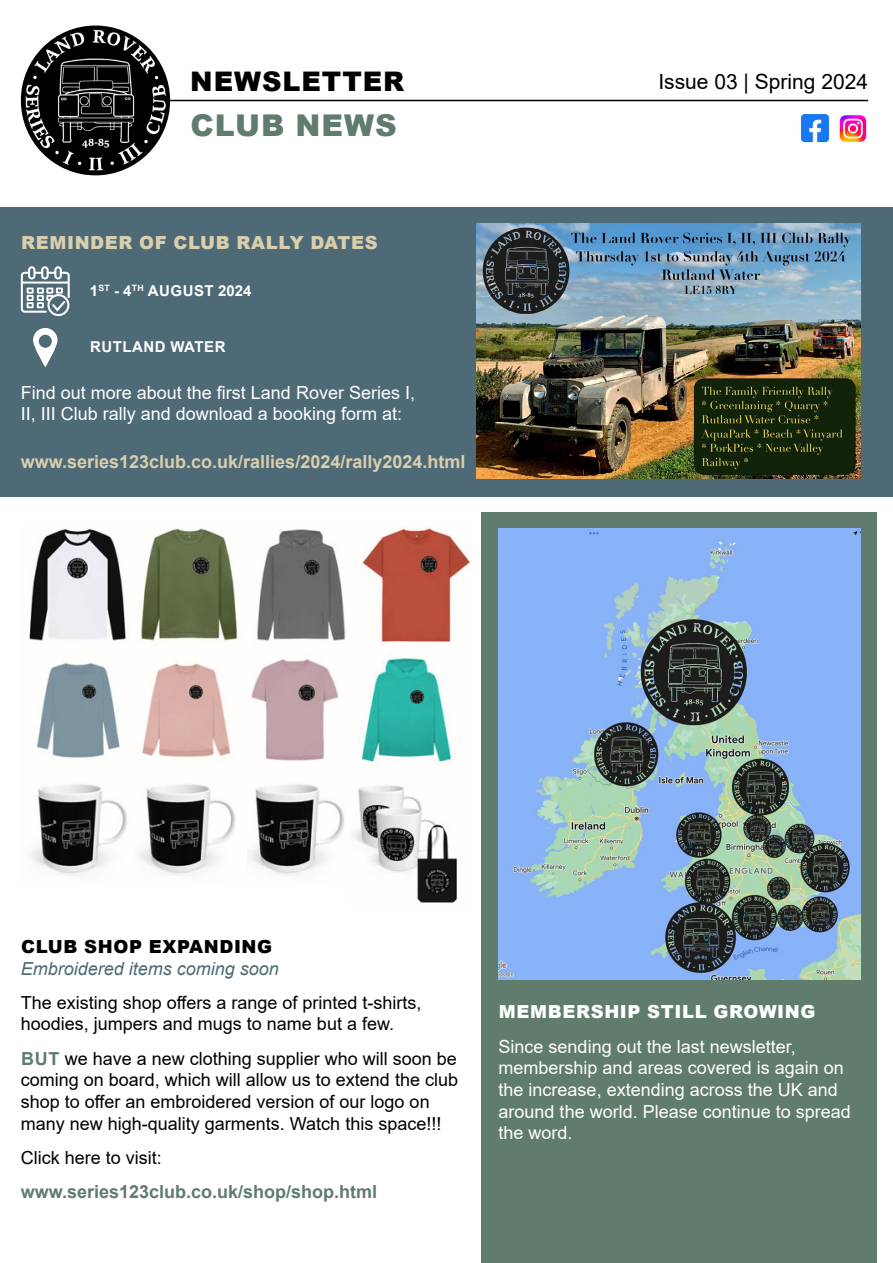
<style>
.page{position:relative;width:893px;height:1263px;background:#fff}
.page>*{position:absolute;margin:0;border:0;box-sizing:border-box;transform-origin:0 0}
.t1{font:900 30px "Arial";letter-spacing:.035em;color:#607c6d}
.t2{font:900 27px "Arial";letter-spacing:.035em;color:#000}
.t3{font:21px "Arial";color:#000}
.t4{font:18px/21.6px "Arial";color:#000}
.t5{font:18px/21.6px "Arial";color:#fff}
.t6{font:700 18px "Arial";color:#d9cfac}
.t7{font:700 18px "Arial";color:#607c6d}
.t8{font:italic 18px "Arial";color:#4e6a76}
.t9{font:900 18px "Arial";letter-spacing:.035em;color:#d9cfac}
.t10{font:900 18px "Arial";letter-spacing:.035em;color:#fff}
.t11{font:900 18px "Arial";letter-spacing:.035em;color:#000}
.t12{font:700 15px "Arial";letter-spacing:.035em;color:#fff}
.s1{font-weight:700;color:#607c6d}
</style>
<div class="page">
<div style="left:0;top:207px;width:893px;height:289px;background:#4e6a76"></div>
<hr style="left:170px;top:100px;width:698px;height:1px;background:#000">
<img style="left:801px;top:114px;width:28px;height:29px">
<img style="left:839px;top:114px;width:28px;height:28px">
<img style="left:21px;top:26px;width:149px;height:149px;border-radius:75px">
<img style="left:29px;top:528px;width:97px;height:230px">
<img style="left:140px;top:527px;width:98px;height:231px">
<img style="left:251px;top:529px;width:95px;height:232px">
<img style="left:29px;top:784px;width:98px;height:92px">
<img style="left:138px;top:784px;width:110px;height:92px">
<img style="left:248px;top:784px;width:97px;height:92px">
<img style="left:352px;top:527px;width:119px;height:376px">
<img style="left:477px;top:224px;width:383px;height:255px">
<svg style="left:33px;top:328px;width:25px;height:39px"></svg>
<div style="left:39px;top:335px;width:13px;height:13px;background:#4e6a76;border-radius:50%"></div>
<div style="left:47px;top:294px;width:22px;height:22px;border:2px solid #fff;border-radius:50%"></div>
<svg style="left:20px;top:271px;width:50px;height:43px"></svg>
<div style="left:37px;top:288px;width:7px;height:6px;border:2px solid #fff"></div>
<div style="left:37px;top:295px;width:7px;height:6px;border:2px solid #fff"></div>
<div style="left:27px;top:288px;width:7px;height:6px;border:2px solid #fff"></div>
<div style="left:27px;top:295px;width:7px;height:6px;border:2px solid #fff"></div>
<div style="left:37px;top:302px;width:7px;height:6px;border:2px solid #fff"></div>
<div style="left:27px;top:302px;width:7px;height:6px;border:2px solid #fff"></div>
<div style="left:29px;top:267px;width:5px;height:11px;background:#4e6a76;border-radius:3px"></div>
<div style="left:28px;top:266px;width:7px;height:13px;border:2px solid #fff;border-radius:3px"></div>
<div style="left:42px;top:267px;width:6px;height:11px;background:#4e6a76;border-radius:3px"></div>
<div style="left:41px;top:266px;width:8px;height:13px;border:2px solid #fff;border-radius:3px"></div>
<div style="left:55px;top:267px;width:6px;height:11px;background:#4e6a76;border-radius:3px"></div>
<div style="left:54px;top:266px;width:8px;height:13px;border:2px solid #fff;border-radius:3px"></div>
<hr style="left:22px;top:282px;width:47px;height:2px;background:#fff">
<div style="left:481px;top:512px;width:396px;height:751px;background:#607c6d"></div>
<img style="left:499px;top:528px;width:361px;height:451px">
<h2 class="t2" style="left:190px;top:62px;width:215px">NEWSLETTER</h2>
<p class="t3" style="left:658px;top:67px;width:211px">Issue 03 | Spring 2024</p>
<h1 class="t1" style="left:190px;top:103px;width:208px">CLUB NEWS</h1>
<p class="t9" style="left:21px;top:229px;width:358px">REMINDER OF CLUB RALLY DATES</p>
<p class="t12" style="left:90px;top:280px;width:163px">1<sup>ST</sup> - 4<sup>TH</sup> AUGUST 2024</p>
<p class="t12" style="left:90px;top:336px;width:137px">RUTLAND WATER</p>
<p class="t5" style="left:21px;top:381px;width:396px">Find out more about the first Land Rover Series I,<br>II, III Club rally and download a booking form at:</p>
<p class="t6" style="left:21px;top:449px;width:446px">www.series123club.co.uk/rallies/2024/rally2024.html</p>
<p class="t11" style="left:21px;top:933px;width:253px">CLUB SHOP EXPANDING</p>
<p class="t8" style="left:21px;top:956px;width:260px">Embroidered items coming soon</p>
<p class="t4" style="left:21px;top:992px;width:402px">The existing shop offers a range of printed t-shirts, hoodies, jumpers and mugs to name but a few.</p>
<p class="t4" style="left:21px;top:1047px;width:439px"><span class="s1">BUT</span> we have a new clothing supplier who will soon be coming on board, which will allow us to extend the club shop to offer an embroidered version of our logo on many new high-quality garments. Watch this space!!!</p>
<p class="t4" style="left:21px;top:1147px;width:143px">Click here to visit:</p>
<p class="t7" style="left:21px;top:1179px;width:358px">www.series123club.co.uk/shop/shop.html</p>
<p class="t10" style="left:499px;top:999px;width:318px">MEMBERSHIP STILL GROWING</p>
<p class="t5" style="left:499px;top:1035px;width:354px">Since sending out the last newsletter, membership and areas covered is again on the increase, extending across the UK and around the world. Please continue to spread the word.</p>
</div>
